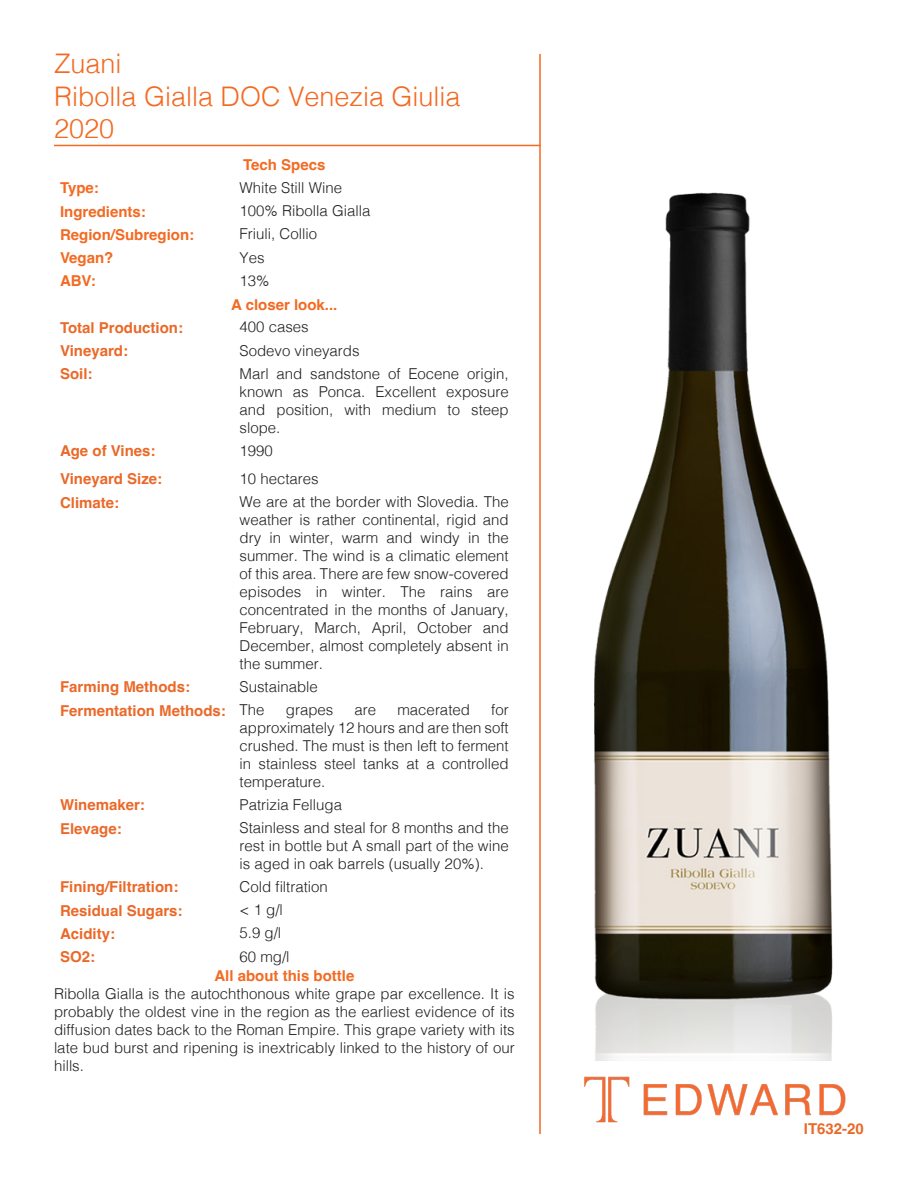
<style>
.page{position:relative;width:918px;height:1188px;background:#fff}
.page>*{position:absolute;margin:0;border:0;box-sizing:border-box;transform-origin:0 0}
.t1{font:300 27px "Helvetica";color:#f36a22}
.t2{font:300 15px/18px "Helvetica";color:#231f20;text-align:justify}
.t3{font:700 15px "Helvetica";color:#ea6929}
.t4{font:700 15px "Helvetica";color:#f36a22}
</style>
<div class="page">
<img style="left:594px;top:192px;width:239px;height:869px">
<hr style="left:539px;top:54px;width:2px;height:1080px;background:#f36a22">
<hr style="left:54px;top:145px;width:487px;height:1px;background:#f36a22">
<img style="left:584px;top:1076px;width:262px;height:47px">
<p class="t1" style="left:54px;top:41px;width:69px">Zuani</p>
<p class="t1" style="left:54px;top:73px;width:408px">Ribolla Gialla DOC Venezia Giulia</p>
<p class="t1" style="left:54px;top:106px;width:62px">2020</p>
<p class="t4" style="left:243px;top:156px;width:84px">Tech Specs</p>
<p class="t4" style="left:60px;top:179px;width:40px">Type:</p>
<p class="t2" style="left:240px;top:177px;width:104px">White Still Wine</p>
<p class="t4" style="left:60px;top:202px;width:87px">Ingredients:</p>
<p class="t2" style="left:240px;top:201px;width:132px">100% Ribolla Gialla</p>
<p class="t4" style="left:60px;top:225px;width:136px">Region/Subregion:</p>
<p class="t2" style="left:240px;top:224px;width:79px">Friuli, Collio</p>
<p class="t4" style="left:60px;top:249px;width:55px">Vegan?</p>
<p class="t2" style="left:240px;top:247px;width:27px">Yes</p>
<p class="t4" style="left:60px;top:272px;width:37px">ABV:</p>
<p class="t2" style="left:240px;top:270px;width:32px">13%</p>
<p class="t4" style="left:231px;top:295px;width:108px">A closer look...</p>
<p class="t3" style="left:60px;top:318px;width:125px">Total Production:</p>
<p class="t2" style="left:240px;top:317px;width:71px">400 cases</p>
<p class="t3" style="left:60px;top:342px;width:70px">Vineyard:</p>
<p class="t2" style="left:240px;top:340px;width:122px">Sodevo vineyards</p>
<p class="t3" style="left:60px;top:365px;width:34px">Soil:</p>
<p class="t2" style="left:240px;top:363px;width:271px">Marl and sandstone of Eocene origin, known as Ponca. Excellent exposure and position, with medium to steep slope.</p>
<p class="t3" style="left:60px;top:442px;width:97px">Age of Vines:</p>
<p class="t2" style="left:240px;top:440px;width:35px">1990</p>
<p class="t3" style="left:60px;top:470px;width:104px">Vineyard Size:</p>
<p class="t2" style="left:240px;top:468px;width:81px">10 hectares</p>
<p class="t3" style="left:60px;top:493px;width:61px">Climate:</p>
<p class="t2" style="left:240px;top:492px;width:271px">We are at the border with Slovedia. The weather is rather continental, rigid and dry in winter, warm and windy in the summer. The wind is a climatic element of this area. There are few snow-covered episodes in winter. The rains are concentrated in the months of January, February, March, April, October and December, almost completely absent in the summer.</p>
<p class="t3" style="left:60px;top:678px;width:132px">Farming Methods:</p>
<p class="t2" style="left:240px;top:676px;width:80px">Sustainable</p>
<p class="t3" style="left:60px;top:701px;width:167px">Fermentation Methods:</p>
<p class="t2" style="left:240px;top:700px;width:27px">The</p>
<p class="t2" style="left:286px;top:700px;width:49px">grapes</p>
<p class="t2" style="left:355px;top:700px;width:23px">are</p>
<p class="t2" style="left:397px;top:700px;width:74px">macerated</p>
<p class="t2" style="left:240px;top:700px;width:271px;text-indent:252px">for approximately 12 hours and are then soft crushed. The must is then left to ferment in stainless steel tanks at a controlled temperature.</p>
<p class="t3" style="left:60px;top:796px;width:86px">Winemaker:</p>
<p class="t2" style="left:240px;top:795px;width:104px">Patrizia Felluga</p>
<p class="t3" style="left:60px;top:819px;width:63px">Elevage:</p>
<p class="t2" style="left:240px;top:818px;width:271px">Stainless and steal for 8 months and the rest in bottle but A small part of the wine is aged in oak barrels (usually 20%).</p>
<p class="t3" style="left:60px;top:878px;width:120px">Fining/Filtration:</p>
<p class="t2" style="left:240px;top:877px;width:90px">Cold filtration</p>
<p class="t3" style="left:60px;top:901px;width:124px">Residual Sugars:</p>
<p class="t2" style="left:240px;top:900px;width:45px">&lt; 1 g/l</p>
<p class="t3" style="left:60px;top:924px;width:57px">Acidity:</p>
<p class="t2" style="left:240px;top:923px;width:43px">5.9 g/l</p>
<p class="t3" style="left:60px;top:948px;width:37px">SO2:</p>
<p class="t2" style="left:240px;top:946px;width:52px">60 mg/l</p>
<p class="t4" style="left:214px;top:967px;width:142px">All about this bottle</p>
<p class="t2" style="left:54px;top:984px;width:462px">Ribolla Gialla is the autochthonous white grape par excellence. It is probably the oldest vine in the region as the earliest evidence of its diffusion dates back to the Roman Empire. This grape variety with its late bud burst and ripening is inextricably linked to the history of our hills.</p>
<p class="t3" style="left:804px;top:1120px;width:62px">IT632-20</p>
</div>
